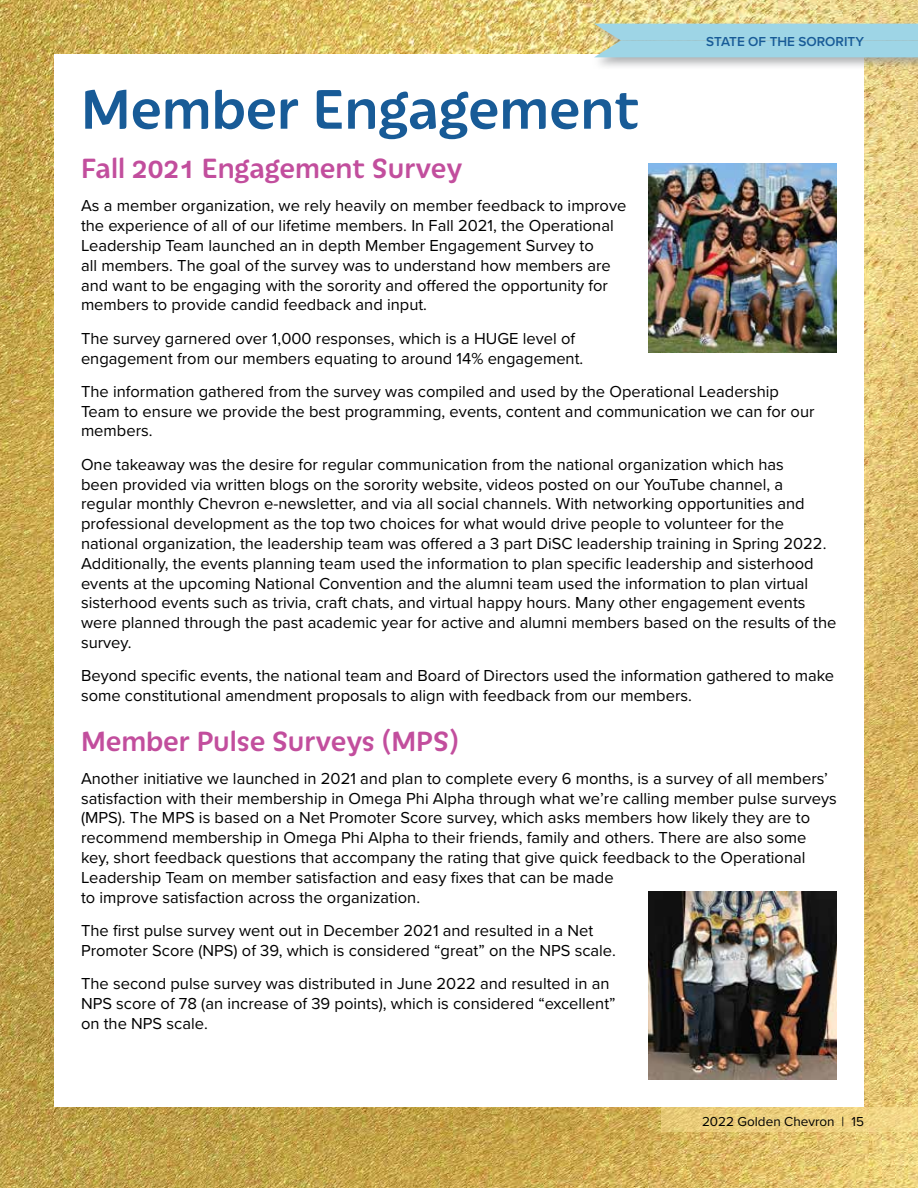
<style>
.page{position:relative;width:918px;height:1188px;background:#fff}
.page>*{position:absolute;margin:0;border:0;box-sizing:border-box;transform-origin:0 0}
.t1{font:500 60px "Iskra";color:#185b97}
.t2{font:500 30px "Iskra";color:#c24e9d}
.t3{font:16.5px/19.8px "Proxima Nova";color:#000}
.t4{font:13.5px "Proxima Nova";color:#000}
.t5{font:600 13.5px "Proxima Nova";color:#185b97}
</style>
<div class="page">
<img style="left:0;top:0;width:918px;height:1188px">
<svg style="left:662px;top:1107px;width:256px;height:24px;background:#edd07f"></svg>
<div style="left:54px;top:54px;width:810px;height:1053px;background:#fff"></div>
<div style="left:592px;top:20px;width:326px;height:50px;background:#939598;opacity:.75"></div>
<svg style="left:594px;top:24px;width:324px;height:33px;background:#a0d4e1"></svg>
<img style="left:648px;top:163px;width:189px;height:189px">
<img style="left:648px;top:891px;width:189px;height:189px">
<p class="t5" style="left:706px;top:31px;width:159px">STATE OF THE SORORITY</p>
<h1 class="t1" style="left:81px;top:67px;width:560px">Member Engagement</h1>
<h2 class="t2" style="left:81px;top:147px;width:383px">Fall 2021 Engagement Survey</h2>
<p class="t3" style="left:81px;top:195px;width:547px">As a member organization, we rely heavily on member feedback to improve the experience of all of our lifetime members. In Fall 2021, the Operational Leadership Team launched an in depth Member Engagement Survey to<br>all members. The goal of the survey was to understand how members are and want to be engaging with the sorority and offered the opportunity for members to provide candid feedback and input.</p>
<p class="t3" style="left:81px;top:328px;width:504px">The survey garnered over 1,000 responses, which is a HUGE level of engagement from our members equating to around 14% engagement.</p>
<p class="t3" style="left:81px;top:381px;width:735px">The information gathered from the survey was compiled and used by the Operational Leadership<br>Team to ensure we provide the best programming, events, content and communication we can for our members.</p>
<p class="t3" style="left:81px;top:454px;width:757px">One takeaway was the desire for regular communication from the national organization which has<br>been provided via written blogs on the sorority website, videos posted on our YouTube channel, a regular monthly Chevron e-newsletter, and via all social channels. With networking opportunities and professional development as the top two choices for what would drive people to volunteer for the national organization, the leadership team was offered a 3 part DiSC leadership training in Spring 2022.<br>Additionally, the events planning team used the information to plan specific leadership and sisterhood events at the upcoming National Convention and the alumni team used the information to plan virtual sisterhood events such as trivia, craft chats, and virtual happy hours. Many other engagement events were planned through the past academic year for active and alumni members based on the results of the survey.</p>
<p class="t3" style="left:81px;top:665px;width:755px">Beyond specific events, the national team and Board of Directors used the information gathered to make some constitutional amendment proposals to align with feedback from our members.</p>
<h2 class="t2" style="left:81px;top:720px;width:380px">Member Pulse Surveys (MPS)</h2>
<p class="t3" style="left:81px;top:768px;width:757px">Another initiative we launched in 2021 and plan to complete every 6 months, is a survey of all members’ satisfaction with their membership in Omega Phi Alpha through what we’re calling member pulse surveys (MPS). The MPS is based on a Net Promoter Score survey, which asks members how likely they are to recommend membership in Omega Phi Alpha to their friends, family and others. There are also some key, short feedback questions that accompany the rating that give quick feedback to the Operational Leadership Team on member satisfaction and easy fixes that can be made<br>to improve satisfaction across the organization.</p>
<p class="t3" style="left:81px;top:920px;width:536px">The first pulse survey went out in December 2021 and resulted in a Net<br>Promoter Score (NPS) of 39, which is considered “great” on the NPS scale.</p>
<p class="t3" style="left:81px;top:973px;width:536px">The second pulse survey was distributed in June 2022 and resulted in an<br>NPS score of 78 (an increase of 39 points), which is considered “excellent” on the NPS scale.</p>
<p class="t4" style="left:702px;top:1111px;width:163px">2022 Golden Chevron | 15</p>
</div>
